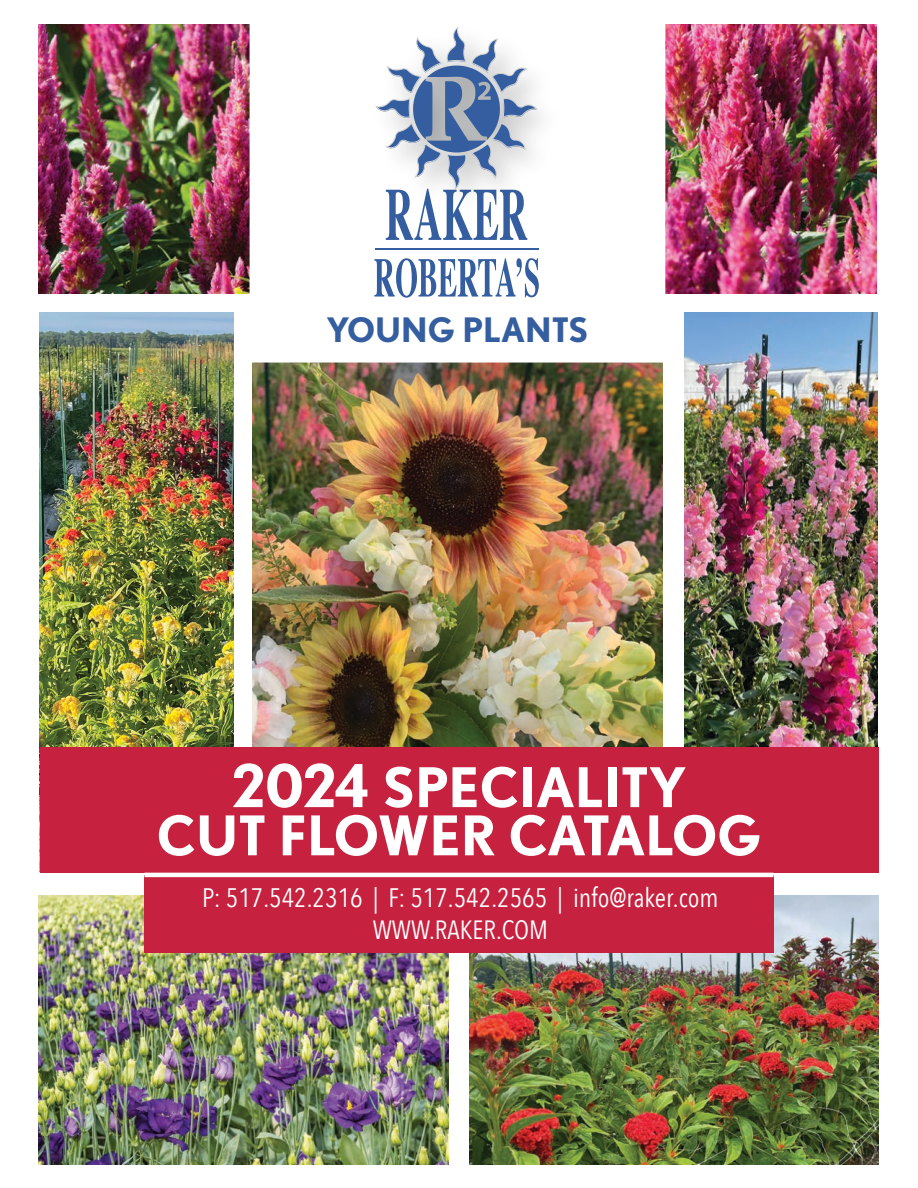
<style>
.page{position:relative;width:918px;height:1188px;background:#fff}
.page>*{position:absolute;margin:0;border:0;box-sizing:border-box;transform-origin:0 0}
.t1{font:700 54.6px/48.2px "Nobel";color:#fff;text-align:center}
.t2{font:700 33.75px "Nobel";color:#345ea0}
.t3{font:26.7px "Avenir Next Condensed";color:#fff}
.t4{font:26.4px "Avenir Next Condensed";color:#fff}
.s1{font-size:58.95px}
</style>
<div class="page">
<img style="left:38px;top:24px;width:838px;height:270px">
<img style="left:40px;top:313px;width:193px;height:434px">
<img style="left:685px;top:313px;width:193px;height:434px">
<img style="left:38px;top:895px;width:411px;height:269px">
<img style="left:469px;top:895px;width:410px;height:269px">
<img style="left:252px;top:363px;width:410px;height:384px">
<div style="left:144px;top:875px;width:630px;height:77px;background:#c6213e"></div>
<div style="left:40px;top:747px;width:838px;height:126px;background:#c6213e"></div>
<svg style="left:250px;top:24px;width:415px;height:339px"></svg>
<hr style="left:375px;top:249px;width:163px;height:1px;background:#345ea0">
<svg style="left:374px;top:258px;width:165px;height:40px"></svg>
<img style="left:357px;top:24px;width:218px;height:204px">
<svg style="left:374px;top:25px;width:165px;height:215px"></svg>
<hr style="left:144px;top:873px;width:630px;height:4px;background:#fff">
<p class="t2" style="left:326px;top:310px;width:264px">YOUNG PLANTS</p>
<h1 class="t1" style="left:157px;top:762px;width:606px"><span class="s1">2024</span> SPECIALITY<br>CUT FLOWER CATALOG</h1>
<p class="t3" style="left:202px;top:875px;width:518px">P: 517.542.2316 | F: 517.542.2565 | info@raker.com</p>
<p class="t4" style="left:373px;top:907px;width:177px">WWW.RAKER.COM</p>
</div>
